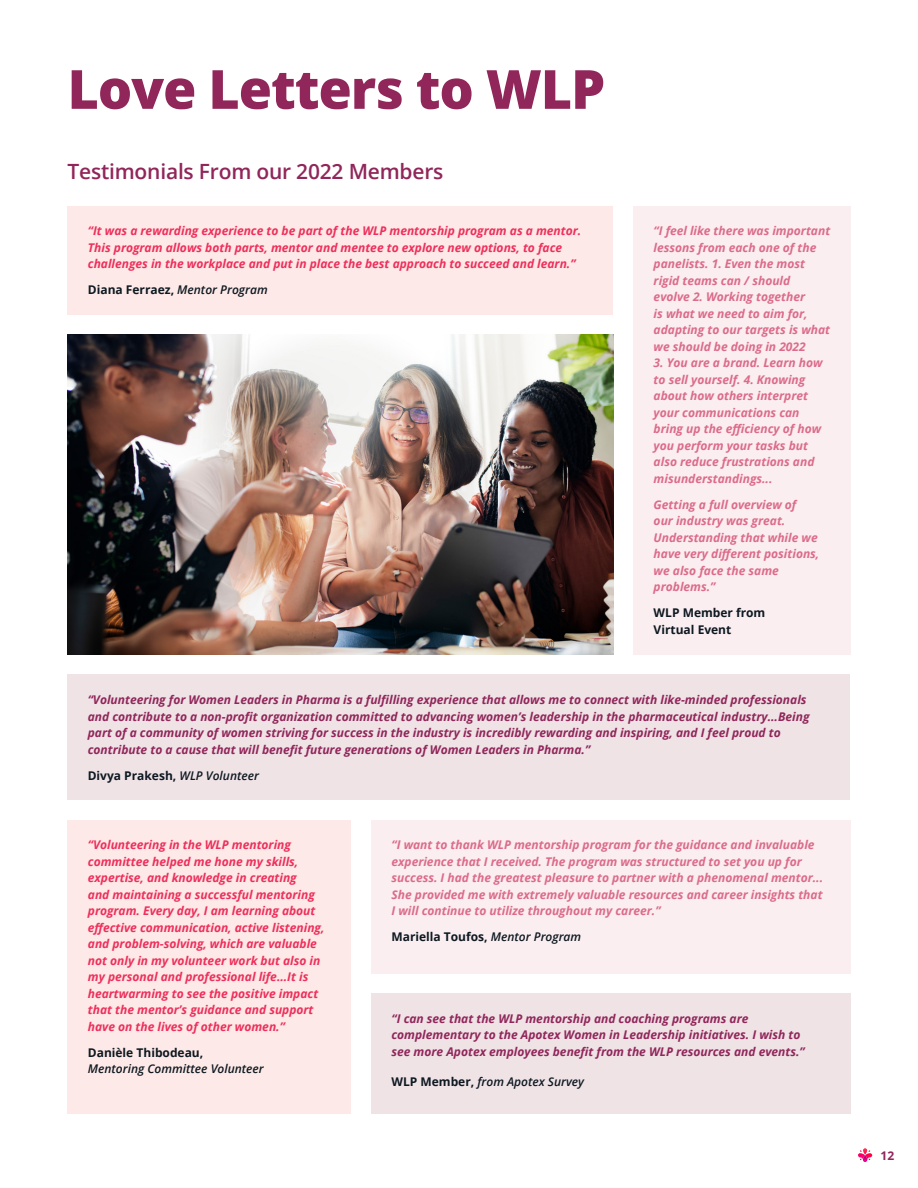
<style>
.page{position:relative;width:918px;height:1188px;background:#fff}
.page>*{position:absolute;margin:0;border:0;box-sizing:border-box;transform-origin:0 0}
.t1{font:800 54px "Open Sans";letter-spacing:-.02em;color:#91265a}
.Subhead{font:600 21px "Open Sans";letter-spacing:-.01em;color:#91265a}
.Body{font:italic 700 12px/16.5px "Open Sans";color:#dc6b8a}
.Body-2{font:italic 700 12px/16.5px "Open Sans";color:#ee2f5b}
.Body-3{font:italic 700 12px/16.5px "Open Sans";color:#91265a}
.Body-4{font:700 12px/16.5px "Open Sans";color:#0e1821}
.Body-5{font:italic 600 12px/16.5px "Open Sans";color:#0e1821}
.t2{font:700 12px "Open Sans";color:#91265a}
.s1{font-weight:600;font-style:italic}
.s2{font-weight:700;font-style:normal}
</style>
<div class="page">
<svg style="left:858px;top:1148px;width:14px;height:14px"></svg>
<div style="left:633px;top:206px;width:217px;height:448px;background:#faeef0"></div>
<div style="left:68px;top:206px;width:545px;height:109px;background:#fde9e7"></div>
<div style="left:68px;top:675px;width:782px;height:125px;background:#efe3e6"></div>
<div style="left:371px;top:820px;width:479px;height:153px;background:#faeef0"></div>
<div style="left:371px;top:993px;width:479px;height:121px;background:#efe3e6"></div>
<div style="left:68px;top:820px;width:283px;height:294px;background:#fde9e7"></div>
<img style="left:68px;top:335px;width:545px;height:319px">
<p class="t1" style="left:68px;top:48px;width:539px">Love Letters to WLP</p>
<p class="Subhead" style="left:68px;top:157px;width:377px">Testimonials From our 2022 Members</p>
<p class="Body-2" style="left:88px;top:222px;width:495px">“It was a rewarding experience to be part of the WLP mentorship program as a mentor.<br>This program allows both parts, mentor and mentee to explore new options, to face challenges in the workplace and put in place the best approach to succeed and learn.”</p>
<p class="Body-4" style="left:88px;top:281px;width:181px">Diana Ferraez, <span class="s1">Mentor Program</span></p>
<p class="Body" style="left:654px;top:222px;width:178px">“I feel like there was important lessons from each one of the panelists. 1. Even the most rigid teams can / should<br>evolve 2. Working together<br>is what we need to aim for, adapting to our targets is what we should be doing in 2022</p>
<p class="Body" style="left:654px;top:354px;width:170px">3. You are a brand. Learn how to sell yourself. 4. Knowing about how others interpret your communications can bring up the efficiency of how you perform your tasks but also reduce frustrations and misunderstandings...</p>
<p class="Body" style="left:654px;top:496px;width:167px">Getting a full overview of<br>our industry was great.<br>Understanding that while we have very different positions, we also face the same problems.”</p>
<p class="Body-4" style="left:654px;top:604px;width:113px">WLP Member from<br>Virtual Event</p>
<p class="Body-3" style="left:88px;top:691px;width:723px">“Volunteering for Women Leaders in Pharma is a fulfilling experience that allows me to connect with like-minded professionals and contribute to a non-profit organization committed to advancing women’s leadership in the pharmaceutical industry...Being part of a community of women striving for success in the industry is incredibly rewarding and inspiring, and I feel proud to contribute to a cause that will benefit future generations of Women Leaders in Pharma.”</p>
<p class="Body-4" style="left:88px;top:767px;width:173px">Divya Prakesh, <span class="s1">WLP Volunteer</span></p>
<p class="Body-2" style="left:88px;top:836px;width:238px">“Volunteering in the WLP mentoring committee helped me hone my skills, expertise, and knowledge in creating<br>and maintaining a successful mentoring program. Every day, I am learning about effective communication, active listening, and problem-solving, which are valuable not only in my volunteer work but also in my personal and professional life...It is heartwarming to see the positive impact that the mentor’s guidance and support have on the lives of other women.”</p>
<p class="Body-5" style="left:88px;top:1044px;width:177px"><span class="s2">Danièle Thibodeau,<br></span>Mentoring Committee Volunteer</p>
<p class="Body" style="left:392px;top:836px;width:433px">“I want to thank WLP mentorship program for the guidance and invaluable experience that I received. The program was structured to set you up for success. I had the greatest pleasure to partner with a phenomenal mentor...<br>She provided me with extremely valuable resources and career insights that I will continue to utilize throughout my career.”</p>
<p class="Body-4" style="left:392px;top:928px;width:191px">Mariella Toufos, <span class="s1">Mentor Program</span></p>
<p class="Body-3" style="left:392px;top:1010px;width:415px">“I can see that the WLP mentorship and coaching programs are complementary to the Apotex Women in Leadership initiatives. I wish to see more Apotex employees benefit from the WLP resources and events.”</p>
<p class="Body-5" style="left:392px;top:1073px;width:194px"><span class="s2">WLP Member,</span> from Apotex Survey</p>
<p class="t2" style="left:880px;top:1147px;width:15px">12</p>
</div>
